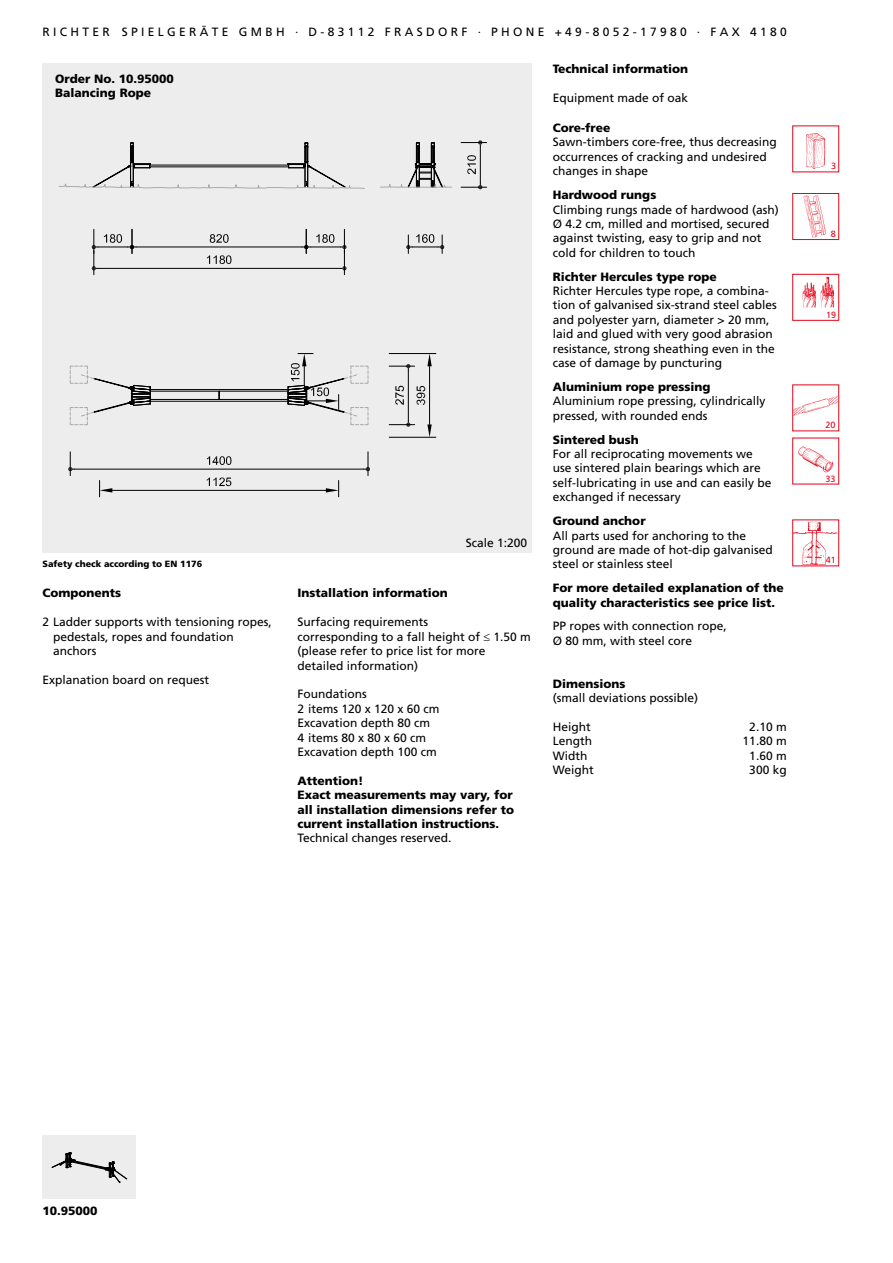
<style>
.page{position:relative;width:893px;height:1263px;background:#fff}
.page>*{position:absolute;margin:0;border:0;box-sizing:border-box;transform-origin:0 0}
.t1{font:12px/14.4px "Frutiger LT";color:#000}
.t2{font:900 12px/14.4px "Frutiger LT";color:#000}
.t3{font:900 9px "Frutiger LT";color:#000}
.t4{font:9px "Frutiger LT";color:#e3051b}
</style>
<div class="page">
<img style="left:806px;top:133px;width:19px;height:35px">
<div style="left:792px;top:193px;width:47px;height:47px;border:1px solid #e3051b"></div>
<img style="left:803px;top:195px;width:24px;height:44px">
<img style="left:802px;top:278px;width:33px;height:30px">
<div style="left:792px;top:274px;width:47px;height:47px;border:1px solid #e3051b"></div>
<div style="left:792px;top:384px;width:47px;height:47px;border:1px solid #e3051b"></div>
<img style="left:793px;top:387px;width:45px;height:37px">
<img style="left:798px;top:446px;width:36px;height:27px">
<div style="left:792px;top:519px;width:47px;height:47px;border:1px solid #e3051b"></div>
<img style="left:794px;top:520px;width:43px;height:46px">
<div style="left:43px;top:64px;width:488px;height:489px;background:#ededed"></div>
<div style="left:43px;top:1135px;width:93px;height:64px;background:#ededed"></div>
<svg style="left:52px;top:1152px;width:75px;height:31px"></svg>
<hr style="left:150px;top:389px;width:138px;height:1px;background:#000">
<hr style="left:219px;top:391px;width:69px;height:1px;background:#000">
<hr style="left:219px;top:399px;width:69px;height:1px;background:#000">
<hr style="left:150px;top:401px;width:138px;height:1px;background:#000">
<svg style="left:380px;top:142px;width:72px;height:46px"></svg>
<svg style="left:58px;top:142px;width:307px;height:47px"></svg>
<hr style="left:98px;top:246px;width:30px;height:1px;background:#000">
<svg style="left:104px;top:234px;width:18px;height:9px"></svg>
<hr style="left:136px;top:246px;width:166px;height:1px;background:#000">
<svg style="left:128px;top:229px;width:8px;height:24px"></svg>
<svg style="left:210px;top:234px;width:19px;height:9px"></svg>
<hr style="left:98px;top:268px;width:242px;height:1px;background:#000">
<svg style="left:92px;top:229px;width:6px;height:46px"></svg>
<svg style="left:302px;top:229px;width:45px;height:46px"></svg>
<svg style="left:207px;top:255px;width:25px;height:9px"></svg>
<hr style="left:480px;top:147px;width:1px;height:36px;background:#000">
<svg style="left:461px;top:183px;width:26px;height:6px"></svg>
<svg style="left:461px;top:140px;width:26px;height:7px"></svg>
<svg style="left:467px;top:155px;width:9px;height:19px"></svg>
<svg style="left:406px;top:234px;width:38px;height:19px"></svg>
<hr style="left:75px;top:469px;width:289px;height:1px;background:#000">
<svg style="left:68px;top:452px;width:7px;height:24px"></svg>
<svg style="left:364px;top:452px;width:6px;height:24px"></svg>
<svg style="left:207px;top:456px;width:25px;height:9px"></svg>
<hr style="left:408px;top:370px;width:1px;height:50px;background:#000">
<svg style="left:389px;top:420px;width:26px;height:7px"></svg>
<svg style="left:389px;top:364px;width:26px;height:6px"></svg>
<svg style="left:395px;top:386px;width:9px;height:19px"></svg>
<svg style="left:69px;top:365px;width:151px;height:61px"></svg>
<hr style="left:389px;top:437px;width:47px;height:1px;background:#000">
<hr style="left:389px;top:353px;width:47px;height:1px;background:#000">
<hr style="left:429px;top:366px;width:1px;height:58px;background:#000">
<svg style="left:427px;top:424px;width:5px;height:13px"></svg>
<svg style="left:427px;top:354px;width:5px;height:12px"></svg>
<svg style="left:417px;top:386px;width:8px;height:19px"></svg>
<hr style="left:112px;top:490px;width:214px;height:1px;background:#000">
<svg style="left:99px;top:480px;width:13px;height:17px"></svg>
<svg style="left:326px;top:480px;width:13px;height:17px"></svg>
<svg style="left:207px;top:478px;width:24px;height:8px"></svg>
<svg style="left:287px;top:353px;width:82px;height:73px"></svg>
<p class="t1" style="left:43px;top:25px;width:746px">R I C H T E R S P I E L G E R Ä T E G M B H · D - 8 3 1 1 2 F R A S D O R F · P H O N E + 4 9 - 8 0 5 2 - 1 7 9 8 0 · F A X 4 1 8 0</p>
<p class="t2" style="left:55px;top:71px;width:120px">Order No. 10.95000<br>Balancing Rope</p>
<p class="t3" style="left:43px;top:558px;width:161px">Safety check according to EN 1176</p>
<p class="t2" style="left:43px;top:586px;width:80px">Components</p>
<p class="t1" style="left:53px;top:615px;width:220px;text-indent:-11px">2 Ladder supports with tensioning ropes, pedestals, ropes and foundation anchors</p>
<p class="t1" style="left:43px;top:673px;width:168px">Explanation board on request</p>
<p class="t1" style="left:466px;top:535px;width:63px">Scale 1:200</p>
<p class="t2" style="left:297px;top:586px;width:152px">Installation information</p>
<p class="t1" style="left:297px;top:615px;width:235px">Surfacing requirements<br>corresponding to a fall height of ≤ 1.50 m (please refer to price list for more detailed information)</p>
<p class="t1" style="left:297px;top:687px;width:144px">Foundations<br>2 items 120 x 120 x 60 cm<br>Excavation depth 80 cm<br>4 items 80 x 80 x 60 cm<br>Excavation depth 100 cm</p>
<p class="t2" style="left:297px;top:773px;width:218px">Attention!<br>Exact measurements may vary, for all installation dimensions refer to current installation instructions.</p>
<p class="t1" style="left:297px;top:831px;width:155px">Technical changes reserved.</p>
<p class="t2" style="left:553px;top:62px;width:137px">Technical information</p>
<p class="t1" style="left:553px;top:91px;width:137px">Equipment made of oak</p>
<p class="t2" style="left:553px;top:121px;width:59px">Core-free</p>
<p class="t1" style="left:553px;top:135px;width:226px">Sawn-timbers core-free, thus decreasing occurrences of cracking and undesired changes in shape</p>
<p class="t2" style="left:553px;top:188px;width:105px">Hardwood rungs</p>
<p class="t1" style="left:553px;top:202px;width:228px">Climbing rungs made of hardwood (ash)<br>Ø 4.2 cm, milled and mortised, secured against twisting, easy to grip and not cold for children to touch</p>
<p class="t2" style="left:553px;top:269px;width:165px">Richter Hercules type rope</p>
<p class="t1" style="left:553px;top:284px;width:226px">Richter Hercules type rope, a combina&shy;tion of galvanised six-strand steel cables and polyester yarn, diameter &gt; 20 mm, laid and glued with very good abrasion resistance, strong sheathing even in the case of damage by puncturing</p>
<p class="t2" style="left:553px;top:379px;width:159px">Aluminium rope pressing</p>
<p class="t1" style="left:553px;top:394px;width:214px">Aluminium rope pressing, cylindrically pressed, with rounded ends</p>
<p class="t2" style="left:553px;top:432px;width:88px">Sintered bush</p>
<p class="t1" style="left:553px;top:447px;width:220px">For all reciprocating movements we use sintered plain bearings which are self-lubricating in use and can easily be exchanged if necessary</p>
<p class="t2" style="left:553px;top:514px;width:94px">Ground anchor</p>
<p class="t1" style="left:553px;top:528px;width:222px">All parts used for anchoring to the ground are made of hot-dip galvanised steel or stainless steel</p>
<p class="t2" style="left:553px;top:581px;width:232px">For more detailed explanation of the quality characteristics see price list.</p>
<p class="t1" style="left:553px;top:619px;width:176px">PP ropes with connection rope,<br>Ø 80 mm, with steel core</p>
<p class="t2" style="left:553px;top:676px;width:74px">Dimensions</p>
<p class="t1" style="left:553px;top:691px;width:147px">(small deviations possible)</p>
<p class="t1" style="left:553px;top:720px;width:40px">Height</p>
<p class="t1" style="left:749px;top:720px;width:39px">2.10 m</p>
<p class="t1" style="left:553px;top:734px;width:41px">Length</p>
<p class="t1" style="left:743px;top:734px;width:46px">11.80 m</p>
<p class="t1" style="left:553px;top:748px;width:36px">Width</p>
<p class="t1" style="left:749px;top:748px;width:39px">1.60 m</p>
<p class="t1" style="left:553px;top:763px;width:42px">Weight</p>
<p class="t1" style="left:749px;top:763px;width:39px">300 kg</p>
<p class="t4" style="left:831px;top:161px;width:7px">3</p>
<p class="t4" style="left:831px;top:229px;width:7px">8</p>
<p class="t4" style="left:826px;top:309px;width:12px">19</p>
<p class="t4" style="left:825px;top:420px;width:12px">20</p>
<p class="t4" style="left:826px;top:473px;width:12px">33</p>
<p class="t4" style="left:826px;top:555px;width:12px">41</p>
<p class="t2" style="left:43px;top:1203px;width:57px">10.95000</p>
</div>
